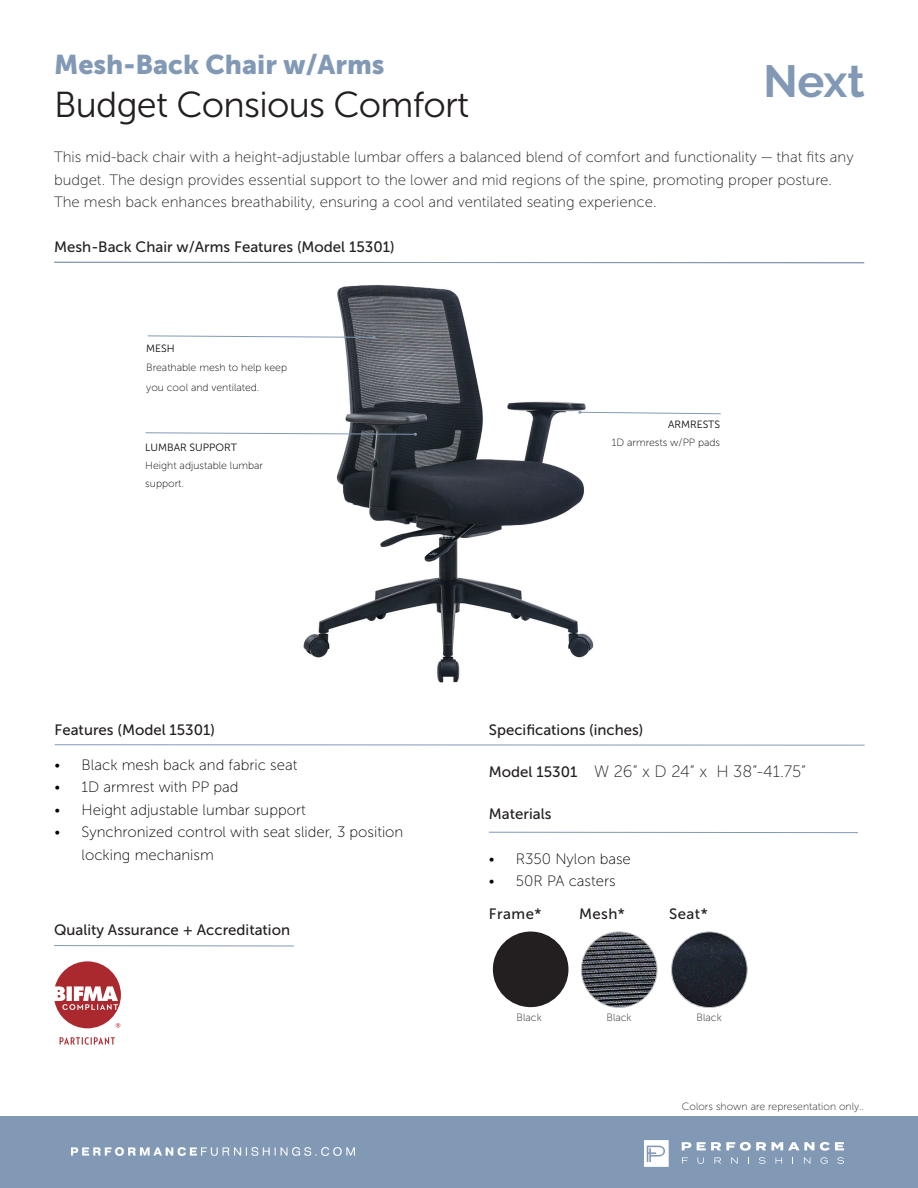
<style>
.page{position:relative;width:918px;height:1188px;background:#fff}
.page>*{position:absolute;margin:0;border:0;box-sizing:border-box;transform-origin:0 0}
.t1{font:700 45px "Raleway";color:#8299b6}
.t2{font:36px "Museo Sans 300";letter-spacing:-.02em;color:#231f20}
.t3{font:27px "Museo Sans 900";color:#8299b6}
.t4{font:16.5px "Museo Sans 100";color:#231f20}
.t5{font:15px/22.5px "Museo Sans 100";color:#231f20}
.t6{font:15px/22.5px "Museo Sans 100";color:#040503}
.t7{font:15px "Museo Sans 500";color:#231f20}
.t8{font:10.5px/18px "Museo Sans 100";color:#040503}
.t9{font:10.5px "Museo Sans 100";color:#231f20}
.t10{font:10.5px "Museo Sans 300";color:#040503}
.s1{font-family:"Museo Sans 500";font-size:15px}
</style>
<div class="page">
<div style="left:0;top:1117px;width:918px;height:71px;background:#8299b6"></div>
<svg style="left:682px;top:1142px;width:9px;height:8px"></svg>
<svg style="left:697px;top:1142px;width:117px;height:9px"></svg>
<svg style="left:820px;top:1142px;width:24px;height:9px"></svg>
<svg style="left:682px;top:1157px;width:6px;height:7px"></svg>
<svg style="left:698px;top:1157px;width:6px;height:7px"></svg>
<svg style="left:714px;top:1157px;width:7px;height:7px"></svg>
<svg style="left:731px;top:1157px;width:7px;height:7px"></svg>
<svg style="left:759px;top:1157px;width:7px;height:7px"></svg>
<svg style="left:776px;top:1157px;width:6px;height:7px"></svg>
<svg style="left:804px;top:1157px;width:6px;height:7px"></svg>
<svg style="left:821px;top:1157px;width:7px;height:7px"></svg>
<svg style="left:837px;top:1157px;width:7px;height:7px"></svg>
<svg style="left:645px;top:1140px;width:24px;height:27px"></svg>
<img style="left:303px;top:285px;width:291px;height:398px">
<svg style="left:578px;top:411px;width:143px;height:4px"></svg>
<svg style="left:145px;top:432px;width:272px;height:4px"></svg>
<svg style="left:147px;top:335px;width:229px;height:4px"></svg>
<img style="left:71px;top:1147px;width:284px;height:8px">
<hr style="left:54px;top:262px;width:810px;height:1px;background:#8299b6">
<hr style="left:489px;top:832px;width:369px;height:1px;background:#8299b6">
<hr style="left:54px;top:945px;width:240px;height:1px;background:#8299b6">
<svg style="left:60px;top:1037px;width:55px;height:8px"></svg>
<svg style="left:54px;top:961px;width:67px;height:67px"></svg>
<hr style="left:55px;top:744px;width:810px;height:2px;background:#8299b6">
<div style="left:493px;top:932px;width:75px;height:75px;background:#231f20;border-radius:50%"></div>
<img style="left:581px;top:932px;width:76px;height:76px;border-radius:38px">
<div style="left:581px;top:932px;width:76px;height:76px;border:1px solid #bcbdc0;border-radius:50%"></div>
<img style="left:672px;top:932px;width:75px;height:76px;border-radius:38px">
<div style="left:671px;top:932px;width:77px;height:76px;border:1px solid #bcbdc0;border-radius:50%"></div>
<p class="t3" style="left:54px;top:49px;width:332px">Mesh-Back Chair w/Arms</p>
<p class="t2" style="left:54px;top:86px;width:417px">Budget Consious Comfort</p>
<p class="t5" style="left:54px;top:146px;width:801px">This mid-back chair with a height-adjustable lumbar offers a balanced blend of comfort and functionality — that fits any budget. The design provides essential support to the lower and mid regions of the spine, promoting proper posture.<br>The mesh back enhances breathability, ensuring a cool and ventilated seating experience.</p>
<p class="t1" style="left:763px;top:55px;width:103px">Next</p>
<p class="t7" style="left:54px;top:239px;width:342px">Mesh-Back Chair w/Arms Features (Model 15301)</p>
<p class="t10" style="left:146px;top:343px;width:30px">MESH</p>
<p class="t8" style="left:146px;top:358px;width:142px;line-height:19.5px">Breathable mesh to help keep you cool and ventilated.</p>
<p class="t10" style="left:145px;top:441px;width:93px">LUMBAR SUPPORT</p>
<p class="t8" style="left:145px;top:456px;width:119px">Height adjustable lumbar support.</p>
<p class="t10" style="left:668px;top:419px;width:54px">ARMRESTS</p>
<p class="t8" style="left:612px;top:434px;width:110px">1D armrests w/PP pads</p>
<p class="t7" style="left:55px;top:721px;width:162px">Features (Model 15301)</p>
<p class="t6" style="left:55px;top:753px;width:244px">• Black mesh back and fabric seat</p>
<p class="t6" style="left:55px;top:776px;width:185px">• 1D armrest with PP pad</p>
<p class="t6" style="left:55px;top:798px;width:253px">• Height adjustable lumbar support</p>
<p class="t6" style="left:82px;top:821px;width:323px;text-indent:-27px">• Synchronized control with seat slider, 3 position locking mechanism</p>
<p class="t7" style="left:54px;top:922px;width:238px">Quality Assurance + Accreditation</p>
<p class="t7" style="left:489px;top:721px;width:156px">Specifications (inches)</p>
<p class="t4" style="left:489px;top:762px;width:319px"><span class="s1">Model 15301</span> W 26” x D 24” x H 38”-41.75”</p>
<p class="t7" style="left:489px;top:806px;width:64px">Materials</p>
<p class="t6" style="left:489px;top:848px;width:143px">• R350 Nylon base</p>
<p class="t6" style="left:489px;top:870px;width:128px">• 50R PA casters</p>
<p class="t7" style="left:489px;top:906px;width:54px">Frame*</p>
<p class="t7" style="left:669px;top:906px;width:40px">Seat*</p>
<p class="t7" style="left:579px;top:906px;width:47px">Mesh*</p>
<p class="t9" style="left:517px;top:1012px;width:27px">Black</p>
<p class="t9" style="left:607px;top:1012px;width:27px">Black</p>
<p class="t9" style="left:697px;top:1012px;width:27px">Black</p>
<p class="t9" style="left:682px;top:1101px;width:184px">Colors shown are representation only..</p>
</div>
